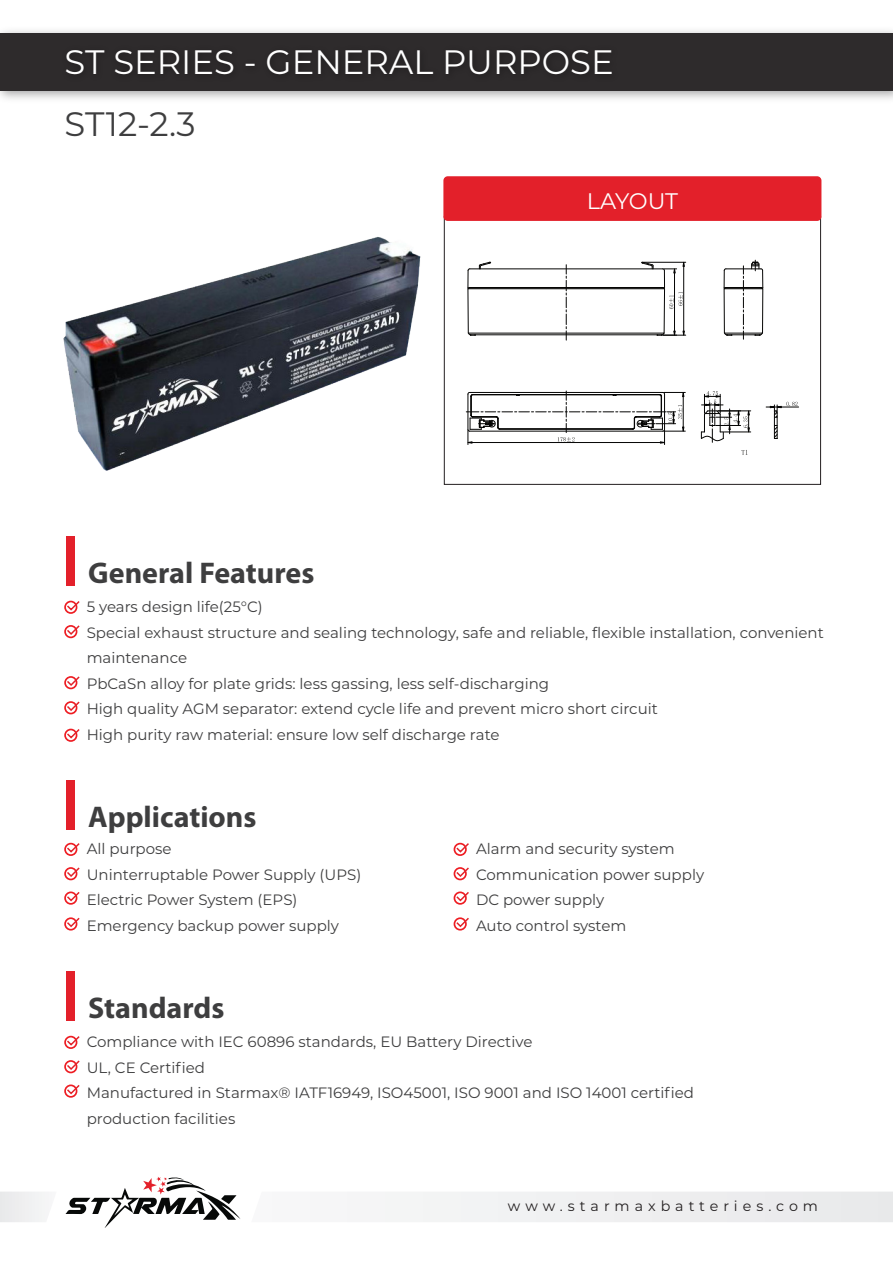
<style>
.page{position:relative;width:893px;height:1263px;background:#fff}
.page>*{position:absolute;margin:0;border:0;box-sizing:border-box;transform-origin:0 0}
.t1{font:33.9px "Montserrat";color:#fff}
.t2{font:33.9px "Montserrat";color:#3e3e3f}
.t3{font:700 30px "Myriad Pro";color:#3e3e3f}
.t4{font:22.5px "Montserrat";letter-spacing:-.015em;color:#fff}
.t5{font:15px/25.5px "Montserrat";color:#3e3e3f}
.t6{font:14.25px "Montserrat";letter-spacing:.35em;color:#231f20}
</style>
<div class="page">
<div style="left:385px;top:1192px;width:508px;height:30px;background:#efeff0"></div>
<svg style="left:0;top:1192px;width:45px;height:30px"></svg>
<img style="left:0;top:30px;width:893px;height:69px">
<div style="left:0;top:34px;width:893px;height:57px;background:#2e2b2c"></div>
<img style="left:57px;top:91px;width:567px;height:2px">
<div style="left:443px;top:176px;width:378px;height:45px;background:#e3202a;border-radius:4px"></div>
<div style="left:67px;top:536px;width:8px;height:49px;background:#e3202a"></div>
<div style="left:64px;top:601px;width:13px;height:13px;border:2px solid #ee1d23;border-radius:50%"></div>
<svg style="left:65px;top:600px;width:15px;height:12px"></svg>
<div style="left:64px;top:625px;width:13px;height:13px;border:2px solid #ee1d23;border-radius:50%"></div>
<svg style="left:65px;top:625px;width:15px;height:11px"></svg>
<div style="left:64px;top:701px;width:13px;height:13px;border:2px solid #ee1d23;border-radius:50%"></div>
<svg style="left:65px;top:701px;width:15px;height:11px"></svg>
<div style="left:64px;top:729px;width:13px;height:13px;border:2px solid #ee1d23;border-radius:50%"></div>
<svg style="left:65px;top:728px;width:15px;height:12px"></svg>
<div style="left:64px;top:676px;width:13px;height:13px;border:2px solid #ee1d23;border-radius:50%"></div>
<svg style="left:65px;top:676px;width:15px;height:11px"></svg>
<div style="left:67px;top:971px;width:8px;height:49px;background:#e3202a"></div>
<div style="left:64px;top:1036px;width:13px;height:13px;border:2px solid #ee1d23;border-radius:50%"></div>
<svg style="left:65px;top:1035px;width:15px;height:12px"></svg>
<div style="left:64px;top:1060px;width:13px;height:13px;border:2px solid #ee1d23;border-radius:50%"></div>
<svg style="left:65px;top:1060px;width:15px;height:11px"></svg>
<div style="left:64px;top:1084px;width:13px;height:14px;border:2px solid #ee1d23;border-radius:50%"></div>
<svg style="left:65px;top:1084px;width:15px;height:11px"></svg>
<div style="left:67px;top:780px;width:8px;height:50px;background:#e3202a"></div>
<div style="left:64px;top:843px;width:13px;height:13px;border:2px solid #ee1d23;border-radius:50%"></div>
<svg style="left:65px;top:842px;width:15px;height:12px"></svg>
<div style="left:64px;top:867px;width:13px;height:13px;border:2px solid #ee1d23;border-radius:50%"></div>
<svg style="left:65px;top:867px;width:15px;height:11px"></svg>
<div style="left:64px;top:891px;width:13px;height:14px;border:2px solid #ee1d23;border-radius:50%"></div>
<svg style="left:65px;top:891px;width:15px;height:11px"></svg>
<div style="left:64px;top:917px;width:13px;height:13px;border:2px solid #ee1d23;border-radius:50%"></div>
<svg style="left:65px;top:917px;width:15px;height:11px"></svg>
<div style="left:454px;top:843px;width:13px;height:13px;border:2px solid #ee1d23;border-radius:50%"></div>
<svg style="left:455px;top:842px;width:14px;height:12px"></svg>
<div style="left:454px;top:867px;width:13px;height:13px;border:2px solid #ee1d23;border-radius:50%"></div>
<svg style="left:455px;top:867px;width:14px;height:11px"></svg>
<div style="left:454px;top:891px;width:13px;height:14px;border:2px solid #ee1d23;border-radius:50%"></div>
<svg style="left:455px;top:891px;width:14px;height:11px"></svg>
<div style="left:454px;top:917px;width:13px;height:13px;border:2px solid #ee1d23;border-radius:50%"></div>
<svg style="left:455px;top:917px;width:14px;height:11px"></svg>
<svg style="left:66px;top:1177px;width:175px;height:51px"></svg>
<img style="left:63px;top:205px;width:394px;height:280px">
<hr style="left:468px;top:289px;width:1px;height:44px;background:#050504">
<hr style="left:470px;top:335px;width:192px;height:1px;background:#050504">
<hr style="left:468px;top:288px;width:196px;height:1px;background:#050504">
<hr style="left:468px;top:287px;width:196px;height:1px;background:#050504">
<hr style="left:470px;top:269px;width:193px;height:1px;background:#050504">
<hr style="left:664px;top:289px;width:1px;height:44px;background:#050504">
<hr style="left:727px;top:335px;width:33px;height:1px;background:#050504">
<hr style="left:724px;top:333px;width:38px;height:1px;background:#050504">
<hr style="left:724px;top:289px;width:1px;height:44px;background:#050504">
<hr style="left:724px;top:288px;width:39px;height:1px;background:#050504">
<hr style="left:724px;top:287px;width:39px;height:1px;background:#050504">
<hr style="left:762px;top:289px;width:1px;height:44px;background:#050504">
<hr style="left:726px;top:269px;width:35px;height:1px;background:#050504">
<svg style="left:468px;top:334px;width:8px;height:2px"></svg>
<svg style="left:724px;top:332px;width:9px;height:4px"></svg>
<svg style="left:755px;top:333px;width:7px;height:3px"></svg>
<svg style="left:467px;top:268px;width:4px;height:21px"></svg>
<svg style="left:724px;top:268px;width:3px;height:21px"></svg>
<svg style="left:566px;top:265px;width:1px;height:75px"></svg>
<hr style="left:468px;top:333px;width:196px;height:1px;background:#050504">
<hr style="left:674px;top:273px;width:1px;height:58px;background:#050504">
<hr style="left:643px;top:262px;width:43px;height:1px;background:#050504">
<hr style="left:683px;top:266px;width:1px;height:65px;background:#050504">
<svg style="left:657px;top:331px;width:29px;height:5px"></svg>
<svg style="left:662px;top:262px;width:22px;height:47px"></svg>
<svg style="left:743px;top:266px;width:1px;height:73px"></svg>
<svg style="left:701px;top:391px;width:50px;height:51px"></svg>
<svg style="left:741px;top:450px;width:7px;height:5px"></svg>
<svg style="left:766px;top:402px;width:33px;height:37px"></svg>
<svg style="left:751px;top:260px;width:12px;height:29px"></svg>
<svg style="left:641px;top:262px;width:13px;height:7px"></svg>
<svg style="left:479px;top:262px;width:12px;height:7px"></svg>
<svg style="left:466px;top:391px;width:219px;height:54px"></svg>
<h1 class="t1" style="left:65px;top:38px;width:551px">ST SERIES - GENERAL PURPOSE</h1>
<h1 class="t2" style="left:65px;top:100px;width:133px">ST12-2.3</h1>
<h3 class="t4" style="left:587px;top:185px;width:93px">LAYOUT</h3>
<h2 class="t3" style="left:88px;top:554px;width:228px">General Features</h2>
<p class="t5" style="left:87px;top:594px;width:739px">5 years design life(25°C)<br>Special exhaust structure and sealing technology, safe and reliable, flexible installation, convenient maintenance<br>PbCaSn alloy for plate grids: less gassing, less self-discharging<br>High quality AGM separator: extend cycle life and prevent micro short circuit<br>High purity raw material: ensure low self discharge rate</p>
<h2 class="t3" style="left:88px;top:798px;width:170px">Applications</h2>
<p class="t5" style="left:87px;top:836px;width:276px">All purpose<br>Uninterruptable Power Supply (UPS)<br>Electric Power System (EPS)<br>Emergency backup power supply</p>
<p class="t5" style="left:476px;top:836px;width:230px">Alarm and security system<br>Communication power supply<br>DC power supply<br>Auto control system</p>
<h2 class="t3" style="left:88px;top:989px;width:138px">Standards</h2>
<p class="t5" style="left:87px;top:1029px;width:609px">Compliance with IEC 60896 standards, EU Battery Directive<br>UL, CE Certified<br>Manufactured in Starmax® IATF16949, ISO45001, ISO 9001 and ISO 14001 certified production facilities</p>
<p class="t6" style="left:508px;top:1196px;width:312px">www.starmaxbatteries.com</p>
</div>
